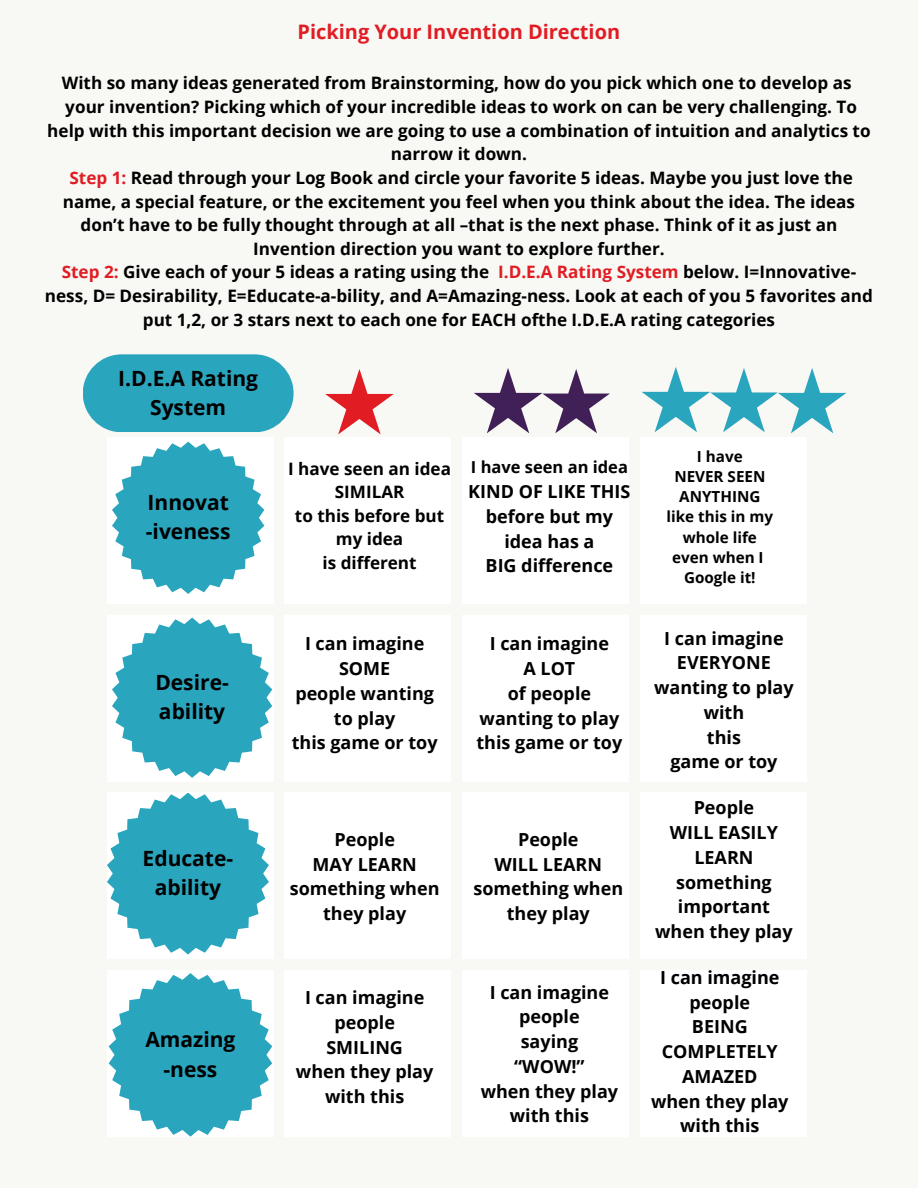
<style>
.page{position:relative;width:918px;height:1188px;background:#f8f8f4}
.page>*{position:absolute;margin:0;border:0;box-sizing:border-box;transform-origin:0 0}
.t1{font:700 21px/29.2px "Open Sans";color:#000;text-align:center}
.t2{font:700 19.95px "Open Sans";color:#e11c23}
.t3{font:700 18px/24.8px "Open Sans";color:#000;text-align:center}
.t4{font:700 17.1px/23.7px "Open Sans";color:#000;text-align:center}
.t5{font:700 16.5px "Open Sans";color:#000}
.t6{font:700 15.15px/20.2px "Open Sans";color:#000;text-align:center}
.s1{color:#e11c23}
</style>
<div class="page">
<div style="left:107px;top:437px;width:167px;height:167px;background:#fff"></div>
<div style="left:285px;top:437px;width:166px;height:167px;background:#fff"></div>
<div style="left:462px;top:437px;width:167px;height:167px;background:#fff"></div>
<div style="left:640px;top:437px;width:167px;height:167px;background:#fff"></div>
<div style="left:107px;top:615px;width:167px;height:166px;background:#fff"></div>
<div style="left:285px;top:615px;width:166px;height:166px;background:#fff"></div>
<div style="left:462px;top:615px;width:167px;height:166px;background:#fff"></div>
<div style="left:640px;top:615px;width:167px;height:166px;background:#fff"></div>
<div style="left:107px;top:793px;width:167px;height:166px;background:#fff"></div>
<div style="left:285px;top:793px;width:166px;height:166px;background:#fff"></div>
<div style="left:462px;top:793px;width:167px;height:166px;background:#fff"></div>
<div style="left:640px;top:793px;width:167px;height:166px;background:#fff"></div>
<div style="left:107px;top:970px;width:167px;height:167px;background:#fff"></div>
<div style="left:285px;top:970px;width:166px;height:167px;background:#fff"></div>
<div style="left:462px;top:970px;width:167px;height:167px;background:#fff"></div>
<div style="left:640px;top:970px;width:167px;height:167px;background:#fff"></div>
<svg style="left:641px;top:367px;width:205px;height:66px"></svg>
<svg style="left:474px;top:368px;width:136px;height:65px"></svg>
<svg style="left:325px;top:369px;width:69px;height:65px"></svg>
<div style="left:83px;top:354px;width:211px;height:78px;background:#2aa5be;border-radius:39px"></div>
<svg style="left:112px;top:442px;width:152px;height:152px"></svg>
<svg style="left:112px;top:618px;width:160px;height:160px"></svg>
<svg style="left:107px;top:793px;width:162px;height:162px"></svg>
<svg style="left:109px;top:973px;width:163px;height:164px"></svg>
<p class="t2" style="left:298px;top:18px;width:324px">Picking Your Invention Direction</p>
<p class="t4" style="left:45px;top:71px;width:830px">With so many ideas generated from Brainstorming, how do you pick which one to develop as your invention? Picking which of your incredible ideas to work on can be very challenging. To help with this important decision we are going to use a combination of intuition and analytics to narrow it down.<br><span class="s1">Step 1:</span> Read through your Log Book and circle your favorite 5 ideas. Maybe you just love the name, a special feature, or the excitement you feel when you think about the idea. The ideas don’t have to be fully thought through at all –that is the next phase. Think of it as just an Invention direction you want to explore further.<br><span class="s1">Step 2:</span> Give each of your 5 ideas a rating using the <span class="s1">I.D.E.A Rating System</span> below. I=Innovative&shy;ness, D= Desirability, E=Educate-a-bility, and A=Amazing-ness. Look at each of you 5 favorites and put 1,2, or 3 stars next to each one for EACH ofthe I.D.E.A rating categories</p>
<p class="t1" style="left:118px;top:363px;width:141px">I.D.E.A Rating<br>System</p>
<p class="t1" style="left:146px;top:487px;width:86px;text-align:left">Innovat -iveness</p>
<p class="t1" style="left:155px;top:667px;width:75px;text-align:left">Desire&shy;ability</p>
<p class="t1" style="left:143px;top:843px;width:92px">Educate&shy;ability</p>
<p class="t1" style="left:145px;top:1025px;width:92px">Amazing -ness</p>
<p class="t4" style="left:288px;top:456px;width:164px">I have seen an idea<br>SIMILAR<br>to this before but my idea<br>is different</p>
<p class="t5" style="left:471px;top:456px;width:158px">I have seen an idea</p>
<p class="t3" style="left:468px;top:479px;width:164px">KIND OF LIKE THIS before but my idea has a<br>BIG difference</p>
<p class="t6" style="left:667px;top:446px;width:108px">I have<br>NEVER SEEN<br>ANYTHING like this in my whole life even when I<br>Google it!</p>
<p class="t3" style="left:292px;top:631px;width:147px">I can imagine<br>SOME<br>people wanting to play<br>this game or toy</p>
<p class="t3" style="left:290px;top:826px;width:151px">People<br>MAY LEARN something when they play</p>
<p class="t3" style="left:296px;top:985px;width:139px">I can imagine people<br>SMILING<br>when they play with this</p>
<p class="t3" style="left:476px;top:631px;width:147px">I can imagine<br>A LOT<br>of people wanting to play this game or toy</p>
<p class="t3" style="left:654px;top:625px;width:141px">I can imagine<br>EVERYONE wanting to play with<br>this<br>game or toy</p>
<p class="t3" style="left:473px;top:826px;width:151px">People<br>WILL LEARN something when they play</p>
<p class="t3" style="left:481px;top:979px;width:139px">I can imagine people<br>saying<br>“WOW!”<br>when they play with this</p>
<p class="t3" style="left:655px;top:795px;width:139px">People<br>WILL EASILY<br>LEARN something important when they play</p>
<p class="t3" style="left:651px;top:965px;width:139px">I can imagine people<br>BEING<br>COMPLETELY<br>AMAZED<br>when they play with this</p>
</div>
